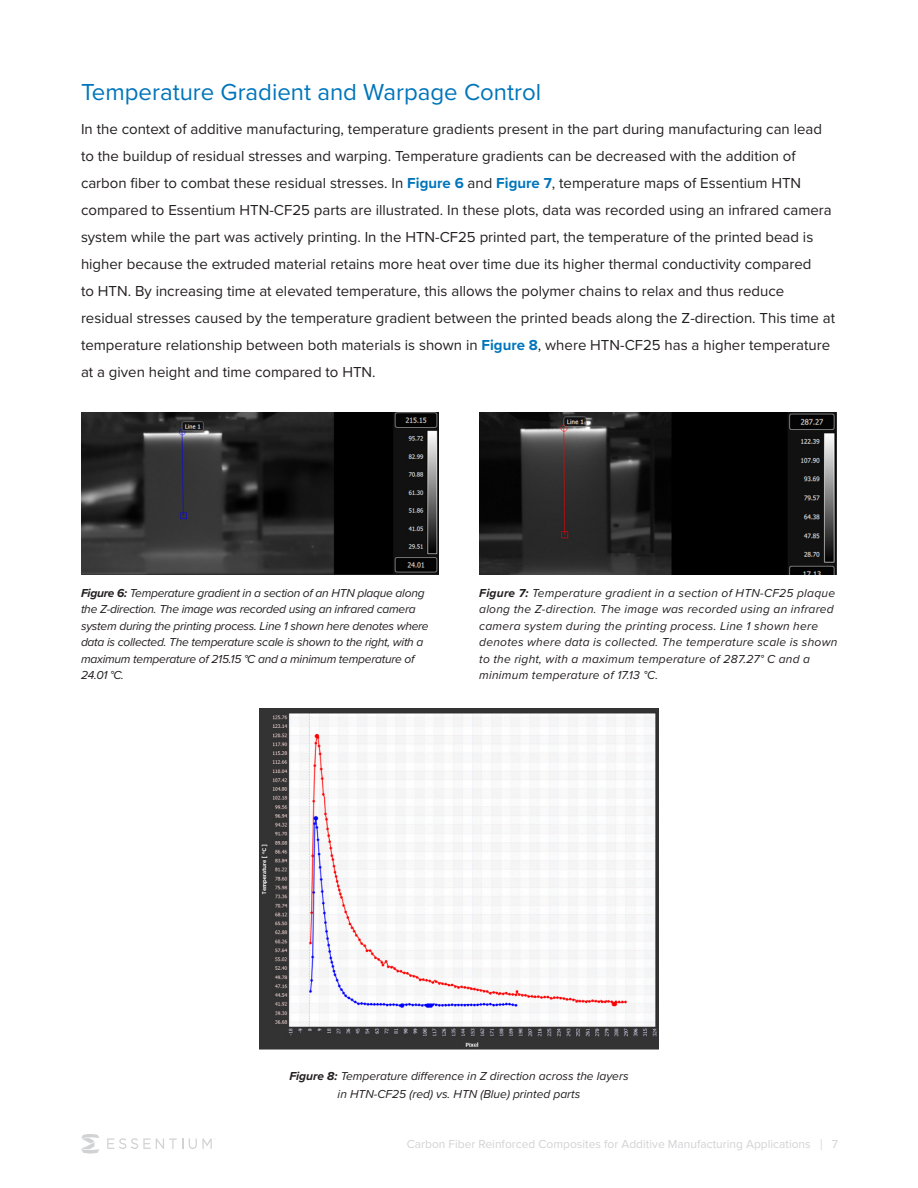
<style>
.page{position:relative;width:918px;height:1188px;background:#fff}
.page>*{position:absolute;margin:0;border:0;box-sizing:border-box;transform-origin:0 0}
.t1{font:24px "Proxima Nova";color:#0075bb}
.t2{font:15px/27px "Proxima Nova";color:#231f20}
.t3{font:italic 12px/16.5px "Proxima Nova";letter-spacing:.02em;color:#231f20}
.t4{font:italic 12px/16.5px "Proxima Nova";letter-spacing:-.02em;color:#231f20}
.t5{font:italic 12px/18px "Proxima Nova";color:#231f20;text-align:center}
.t6{font:12px "Proxima Nova";color:#d1d2d4}
.s1{font-weight:700;color:#0075bb}
.s2{font-weight:700}
.s3{font-size:15.9px}
</style>
<div class="page">
<img style="left:81px;top:413px;width:358px;height:162px">
<svg style="left:81px;top:1134px;width:18px;height:20px"></svg>
<svg style="left:107px;top:1138px;width:76px;height:11px"></svg>
<svg style="left:189px;top:1138px;width:23px;height:11px"></svg>
<img style="left:479px;top:413px;width:358px;height:162px">
<img style="left:260px;top:708px;width:398px;height:342px">
<p class="t1" style="left:81px;top:74px;width:462px">Temperature Gradient and Warpage Control</p>
<p class="t2" style="left:81px;top:115px;width:756px">In the context of additive manufacturing, temperature gradients present in the part during manufacturing can lead to the buildup of residual stresses and warping. Temperature gradients can be decreased with the addition of carbon fiber to combat these residual stresses. In <span class="s1">Figure 6</span> and <span class="s1">Figure 7</span>, temperature maps of Essentium HTN compared to Essentium HTN-CF25 parts are illustrated. In these plots, data was recorded using an infrared camera system while the part was actively printing. In the HTN-CF25 printed part, the temperature of the printed bead is higher because the extruded material retains more heat over time due its higher thermal conductivity compared<br>to HTN. By increasing time at elevated temperature, this allows the polymer chains to relax and thus reduce residual stresses caused by the temperature gradient between the printed beads along the Z-direction. This time at temperature relationship between both materials is shown in <span class="s1">Figure 8</span>, where HTN-CF25 has a higher temperature at a given height and time compared to HTN.</p>
<p class="t4" style="left:81px;top:584px;width:349px"><span class="s2">Figure 6:</span> Temperature gradient in a section of an HTN plaque along the Z-direction. The image was recorded using an infrared camera system during the printing process. Line 1 shown here denotes where data is collected. The temperature scale is shown to the right, with a maximum temperature of 215.15 °C and a minimum temperature of 24.01 °C.</p>
<p class="t3" style="left:479px;top:584px;width:360px"><span class="s2">Figure 7:</span> Temperature gradient in a section of HTN-CF25 plaque along the Z-direction. The image was recorded using an infrared camera system during the printing process. Line 1 shown here denotes where data is collected. The temperature scale is shown to the right, with a maximum temperature of 287.27° C and a minimum temperature of 17.13 °C.</p>
<p class="t5" style="left:289px;top:1067px;width:341px"><span class="s2">Figure 8:</span> Temperature difference in Z direction across the layers in HTN-CF25 (red) vs. HTN (Blue) printed parts</p>
<p class="t6" style="left:407px;top:1135px;width:433px">Carbon Fiber Reinforced Composites for Additive Manufacturing Applications <span class="s3">|</span> 7</p>
</div>
